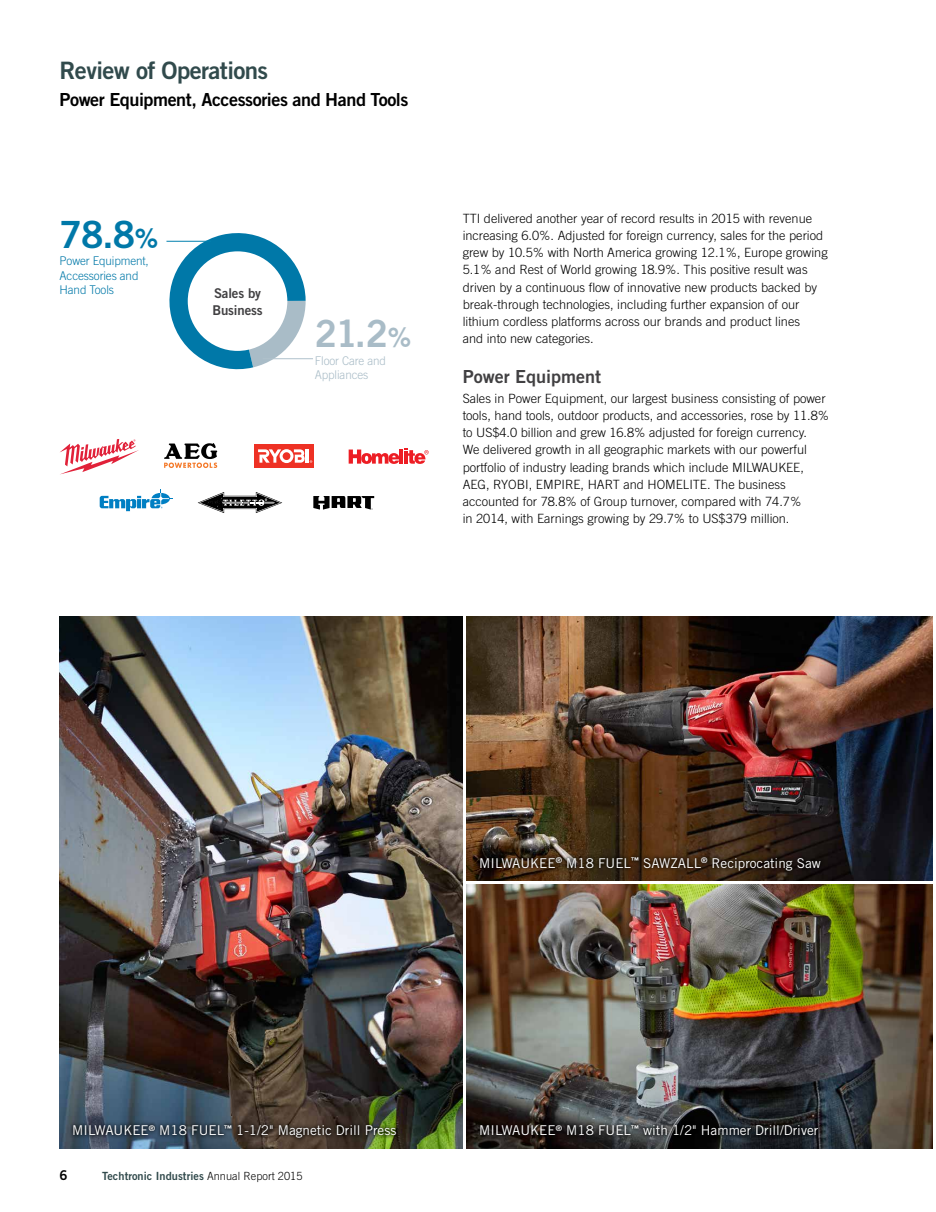
<style>
.page{position:relative;width:936px;height:1212px;background:#fff}
.page>*{position:absolute;margin:0;border:0;box-sizing:border-box;transform-origin:0 0}
.t1{font:37.5px "Trade Gothic Bold Two";color:#0078a8}
.t2{font:37.5px "Trade Gothic Bold Two";color:#a9bcc7}
.t3{font:24px "Trade Gothic Bold Two";letter-spacing:-.025em;color:#314a4c}
.t4{font:18px "Trade Gothic Bold Two";letter-spacing:-.025em;color:#000}
.t5{font:18px "Trade Gothic Bold Two";color:#414042}
.t6{font:13.5px "Trade Gothic";color:#fff}
.t7{font:13.5px/16.5px "Trade Gothic Bold Two";letter-spacing:-.01em;color:#414042}
.t8{font:13.5px "Trade Gothic Bold Two";color:#000}
.t9{font:300 12.75px/17.2px "Trade Gothic";color:#000}
.t10{font:300 12px/14.2px "Trade Gothic";letter-spacing:-.01em;color:#0078a8}
.t11{font:300 12px/14.2px "Trade Gothic";letter-spacing:-.01em;color:#a9bcc7}
.t12{font:11.25px "Trade Gothic Bold Two";letter-spacing:.005em;color:#314a4c}
.s1{font-size:27px}
.s2{font-family:"Trade Gothic";font-weight:300;color:#000}
</style>
<div class="page">
<svg style="left:166px;top:233px;width:140px;height:137px"></svg>
<hr style="left:262px;top:358px;width:51px;height:1px;background:#b0c2cc">
<hr style="left:166px;top:241px;width:45px;height:1px;background:#0080af">
<div style="left:188px;top:251px;width:99px;height:100px;background:#fff;border-radius:50%"></div>
<img style="left:466px;top:617px;width:466px;height:263px">
<img style="left:60px;top:617px;width:402px;height:531px">
<img style="left:466px;top:884px;width:466px;height:264px">
<div style="left:69px;top:1120px;width:331px;height:22px;background:#000;opacity:.8"></div>
<div style="left:476px;top:853px;width:348px;height:21px;background:#000;opacity:.8"></div>
<div style="left:476px;top:1120px;width:346px;height:20px;background:#000;opacity:.8"></div>
<svg style="left:100px;top:490px;width:73px;height:21px"></svg>
<svg style="left:164px;top:443px;width:53px;height:25px"></svg>
<div style="left:254px;top:444px;width:60px;height:24px;background:#ee3124"></div>
<svg style="left:258px;top:449px;width:54px;height:14px"></svg>
<svg style="left:197px;top:492px;width:85px;height:21px"></svg>
<svg style="left:313px;top:496px;width:61px;height:14px"></svg>
<svg style="left:348px;top:449px;width:80px;height:15px"></svg>
<svg style="left:60px;top:439px;width:79px;height:35px"></svg>
<h2 class="t3" style="left:60px;top:56px;width:210px">Review of Operations</h2>
<h3 class="t4" style="left:60px;top:88px;width:350px">Power Equipment, Accessories and Hand Tools</h3>
<h1 class="t1" style="left:60px;top:211px;width:100px">78.8<span class="s1">%</span></h1>
<p class="t10" style="left:60px;top:254px;width:91px">Power Equipment,<br>Accessories and<br>Hand Tools</p>
<p class="t7" style="left:212px;top:285px;width:52px">Sales by<br>Business</p>
<h1 class="t2" style="left:315px;top:310px;width:98px">21.2<span class="s1">%</span></h1>
<p class="t11" style="left:315px;top:353px;width:73px">Floor Care and<br>Appliances</p>
<p class="t9" style="left:462px;top:209px;width:366px">TTI delivered another year of record results in 2015 with revenue increasing 6.0%. Adjusted for foreign currency, sales for the period grew by 10.5% with North America growing 12.1%, Europe growing 5.1% and Rest of World growing 18.9%. This positive result was driven by a continuous flow of innovative new products backed by break-through technologies, including further expansion of our lithium cordless platforms across our brands and product lines<br>and into new categories.</p>
<h3 class="t5" style="left:462px;top:366px;width:140px">Power Equipment</h3>
<p class="t9" style="left:462px;top:389px;width:368px">Sales in Power Equipment, our largest business consisting of power tools, hand tools, outdoor products, and accessories, rose by 11.8% to US$4.0 billion and grew 16.8% adjusted for foreign currency.<br>We delivered growth in all geographic markets with our powerful portfolio of industry leading brands which include MILWAUKEE, AEG, RYOBI, EMPIRE, HART and HOMELITE. The business accounted for 78.8% of Group turnover, compared with 74.7%<br>in 2014, with Earnings growing by 29.7% to US$379 million.</p>
<p class="t6" style="left:479px;top:855px;width:343px">MILWAUKEE<sup>®</sup> M18 FUEL<sup>™</sup> SAWZALL<sup>®</sup> Reciprocating Saw</p>
<p class="t6" style="left:72px;top:1122px;width:325px">MILWAUKEE<sup>®</sup> M18 FUEL<sup>™</sup> 1-1/2" Magnetic Drill Press</p>
<p class="t8" style="left:60px;top:1167px;width:10px">6</p>
<p class="t12" style="left:102px;top:1169px;width:202px">Techtronic Industries <span class="s2">Annual Report 2015</span></p>
<p class="t6" style="left:479px;top:1122px;width:340px">MILWAUKEE<sup>®</sup> M18 FUEL<sup>™</sup> with 1/2" Hammer Drill/Driver</p>
</div>
